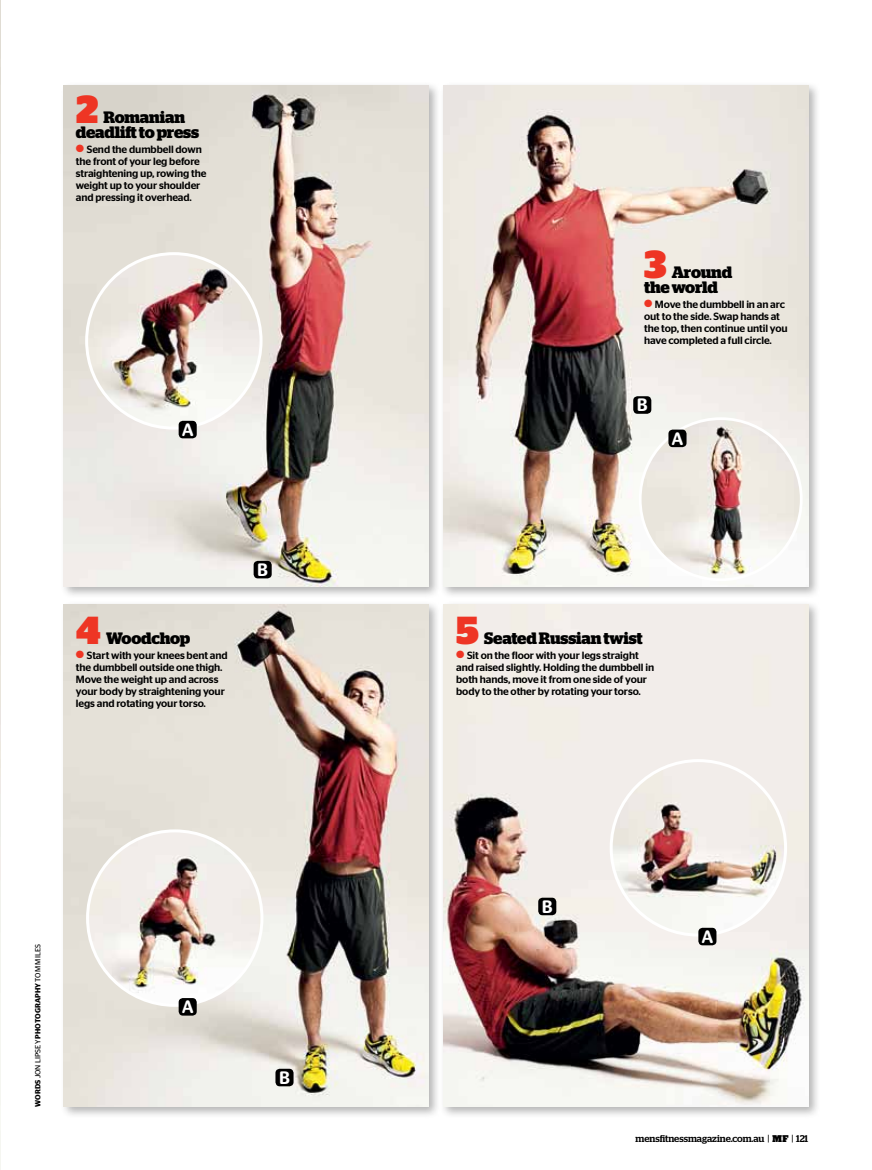
<style>
.page{position:relative;width:872px;height:1170px;background:#fff}
.page>*{position:absolute;margin:0;border:0;box-sizing:border-box;transform-origin:0 0}
.t1{font:900 39px "Stag Sans";color:#ee3524}
.t2{font:500 18px "Stag Sans Round";color:#fff}
.t3{font:700 16.5px/15px "Stag";letter-spacing:-.015em;color:#000}
.t4{font:500 10.5px/12px "Stag Sans";letter-spacing:-.01em;color:#000}
.t5{font:500 9.75px "Stag";color:#000}
.t6{font:7.5px "Stag Sans";letter-spacing:.005em;color:#000}
.s1{color:#ee3524}
.s2{font-weight:600}
.s3{font-weight:400}
.s4{font-weight:900}
</style>
<div class="page">
<img style="left:0;top:0;width:1px;height:1169px">
<div style="left:60px;top:81px;width:381px;height:518px;background:#000;opacity:.3"></div>
<img style="left:64px;top:85px;width:364px;height:501px">
<div style="left:60px;top:600px;width:381px;height:518px;background:#000;opacity:.3"></div>
<img style="left:64px;top:604px;width:364px;height:502px">
<div style="left:439px;top:81px;width:381px;height:518px;background:#000;opacity:.3"></div>
<img style="left:443px;top:85px;width:365px;height:501px">
<div style="left:439px;top:600px;width:382px;height:518px;background:#000;opacity:.3"></div>
<img style="left:443px;top:604px;width:365px;height:502px">
<img style="left:611px;top:760px;width:174px;height:175px;border-radius:87px">
<img style="left:88px;top:830px;width:174px;height:175px;border-radius:87px">
<img style="left:87px;top:254px;width:174px;height:174px;border-radius:87px">
<img style="left:640px;top:418px;width:161px;height:161px;border-radius:81px">
<div style="left:639px;top:417px;width:163px;height:164px;border:3px solid #fff;border-radius:50%"></div>
<div style="left:179px;top:421px;width:18px;height:17px;background:#000;border-radius:4px"></div>
<div style="left:179px;top:997px;width:18px;height:18px;background:#000;border-radius:4px"></div>
<div style="left:698px;top:927px;width:18px;height:18px;background:#000;border-radius:4px"></div>
<div style="left:668px;top:429px;width:18px;height:18px;background:#000;border-radius:4px"></div>
<div style="left:254px;top:561px;width:18px;height:17px;background:#000;border-radius:4px"></div>
<div style="left:275px;top:1068px;width:18px;height:18px;background:#000;border-radius:4px"></div>
<div style="left:538px;top:897px;width:18px;height:18px;background:#000;border-radius:4px"></div>
<div style="left:633px;top:396px;width:18px;height:18px;background:#000;border-radius:4px"></div>
<h1 class="t1" style="left:76px;top:86px;width:24px">2</h1>
<h3 class="t3" style="left:76px;top:109px;width:125px;text-indent:28px">Romanian deadlift to press</h3>
<p class="t4" style="left:76px;top:143px;width:132px"><span class="s1">●</span> Send the dumbbell down the front of your leg before straightening up, rowing the weight up to your shoulder and pressing it overhead.</p>
<h2 class="t2" style="left:182px;top:419px;width:14px">A</h2>
<h1 class="t1" style="left:76px;top:607px;width:27px">4</h1>
<h3 class="t3" style="left:106px;top:630px;width:86px">Woodchop</h3>
<p class="t4" style="left:76px;top:649px;width:153px"><span class="s1">●</span> Start with your knees bent and the dumbbell outside one thigh.<br>Move the weight up and across your body by straightening your legs and rotating your torso.</p>
<h2 class="t2" style="left:257px;top:559px;width:12px">B</h2>
<p class="t6" style="left:34px;top:1106px;width:164px;rotate:-90deg"><span class="s2">Words</span> Jon Lipsey <span class="s2">Photography</span> Tom Miles</p>
<h2 class="t2" style="left:182px;top:996px;width:14px">A</h2>
<h2 class="t2" style="left:279px;top:1066px;width:12px">B</h2>
<h1 class="t1" style="left:644px;top:241px;width:24px">3</h1>
<h3 class="t3" style="left:644px;top:264px;width:90px;text-indent:28px">Around the world</h3>
<p class="t4" style="left:644px;top:298px;width:145px"><span class="s1">●</span> Move the dumbbell in an arc out to the side. Swap hands at the top, then continue until you have completed a full circle.</p>
<h2 class="t2" style="left:637px;top:394px;width:12px">B</h2>
<h2 class="t2" style="left:671px;top:428px;width:14px">A</h2>
<h1 class="t1" style="left:456px;top:607px;width:25px">5</h1>
<h3 class="t3" style="left:484px;top:630px;width:160px">Seated Russian twist</h3>
<p class="t4" style="left:456px;top:649px;width:199px"><span class="s1">●</span> Sit on the floor with your legs straight and raised slightly. Holding the dumbbell in both hands, move it from one side of your body to the other by rotating your torso.</p>
<h2 class="t2" style="left:542px;top:895px;width:12px">B</h2>
<h2 class="t2" style="left:701px;top:926px;width:14px">A</h2>
<p class="t5" style="left:635px;top:1132px;width:174px">mensfitnessmagazine.com.au <span class="s3">|</span> <span class="s4">MF</span> <span class="s3">|</span> 121</p>
</div>
